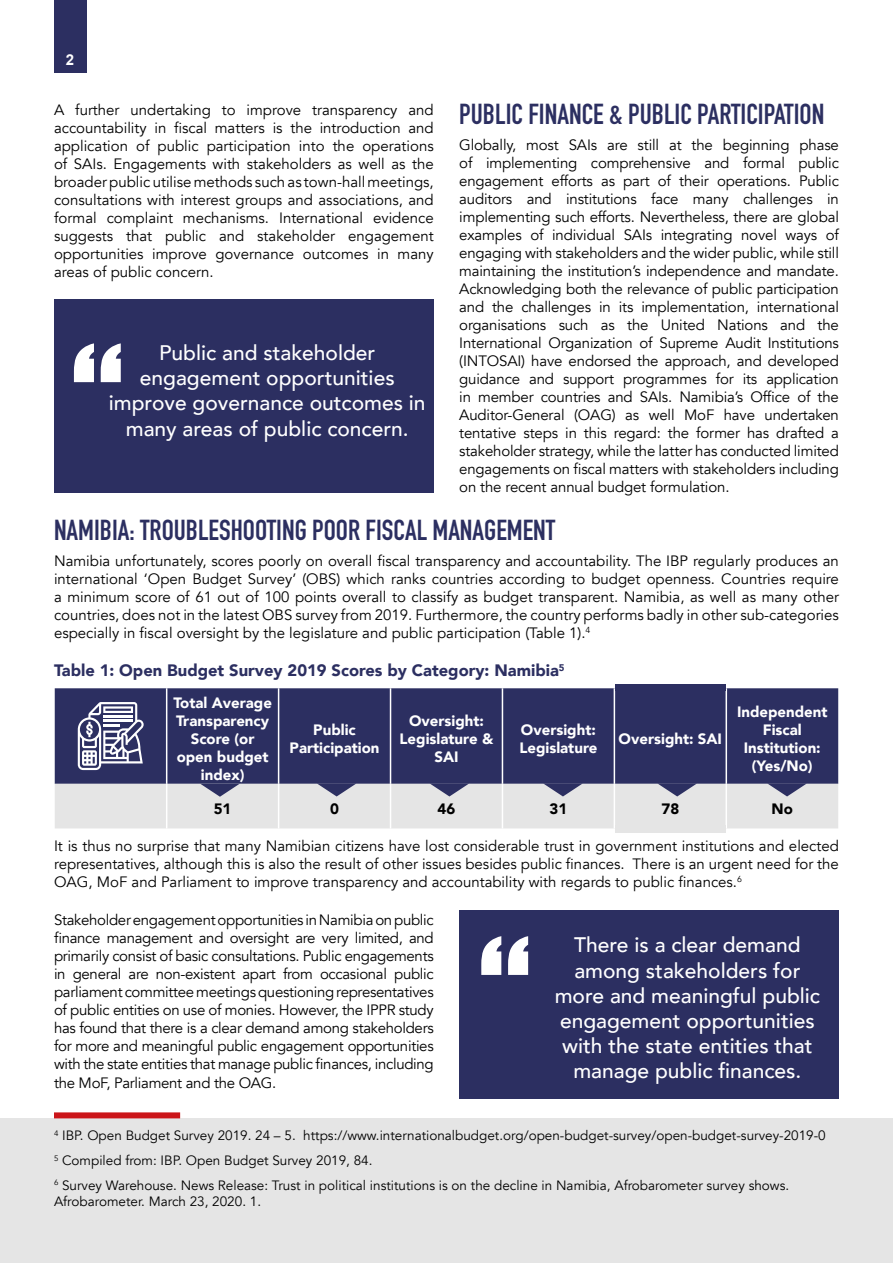
<style>
.page{position:relative;width:893px;height:1263px;background:#fff}
.page>*{position:absolute;margin:0;border:0;box-sizing:border-box;transform-origin:0 0}
.t1{font:151.5px "Impact";color:#fff}
.t2{font:700 28.5px "DIN Condensed";color:#2c2f61}
.t3{font:500 21px/25.2px "Avenir";color:#fff;text-align:center}
.t4{font:900 16.5px "Avenir";color:#2c2f61}
.t5{font:15px/18px "Avenir";color:#000;text-align:justify}
.t6{font:900 15px/18px "Avenir";color:#fff;text-align:center}
.t7{font:900 15px "Avenir";color:#000}
.t8{font:700 15px "Arial";color:#fff}
.t9{font:13.5px/24.8px "Avenir";color:#000}
</style>
<div class="page">
<div style="left:54px;top:0;width:32px;height:73px;background:#2c2f61"></div>
<div style="left:0;top:1118px;width:893px;height:145px;background:#e5e5e5"></div>
<div style="left:54px;top:1112px;width:126px;height:6px;background:#cb1519"></div>
<div style="left:55px;top:688px;width:783px;height:95px;background:#2c2f61"></div>
<hr style="left:166px;top:688px;width:1px;height:96px;background:#fff">
<hr style="left:278px;top:688px;width:1px;height:96px;background:#fff">
<hr style="left:390px;top:688px;width:1px;height:96px;background:#fff">
<hr style="left:502px;top:688px;width:1px;height:96px;background:#fff">
<hr style="left:614px;top:688px;width:1px;height:96px;background:#fff">
<hr style="left:725px;top:688px;width:2px;height:96px;background:#fff">
<svg style="left:78px;top:702px;width:66px;height:68px"></svg>
<div style="left:615px;top:685px;width:111px;height:6px;background:#2c2f61"></div>
<svg style="left:55px;top:783px;width:783px;height:45px"></svg>
<div style="left:615px;top:825px;width:110px;height:8px;background:#e5e5e5"></div>
<div style="left:54px;top:299px;width:380px;height:193px;background:#2c2f61"></div>
<div style="left:459px;top:910px;width:380px;height:189px;background:#2c2f61"></div>
<p class="t8" style="left:66px;top:50px;width:10px">2</p>
<p class="t5" style="left:54px;top:101px;width:381px">A further undertaking to improve transparency and accountability in fiscal matters is the introduction and application of public participation into the operations of SAIs. Engagements with stakeholders as well as the broader public utilise methods such as town-hall meetings, consultations with interest groups and associations, and formal complaint mechanisms. International evidence suggests that public and stakeholder engagement opportunities improve governance outcomes in many areas of public concern.</p>
<h2 class="t2" style="left:459px;top:95px;width:367px">PUBLIC FINANCE &amp; PUBLIC PARTICIPATION</h2>
<p class="t5" style="left:459px;top:136px;width:381px">Globally, most SAIs are still at the beginning phase of implementing comprehensive and formal public engagement efforts as part of their operations. Public auditors and institutions face many challenges in implementing such efforts. Nevertheless, there are global examples of individual SAIs integrating novel ways of engaging with stakeholders and the wider public, while still maintaining the institution’s independence and mandate.<br>Acknowledging both the relevance of public participation and the challenges in its implementation, international organisations such as the United Nations and the International Organization of Supreme Audit Institutions (INTOSAI) have endorsed the approach, and developed guidance and support programmes for its application in member countries and SAIs. Namibia’s Office of the Auditor-General (OAG) as well MoF have undertaken tentative steps in this regard: the former has drafted a stakeholder strategy, while the latter has conducted limited engagements on fiscal matters with stakeholders including on the recent annual budget formulation.</p>
<h2 class="t2" style="left:54px;top:510px;width:503px">NAMIBIA: TROUBLESHOOTING POOR FISCAL MANAGEMENT</h2>
<p class="t5" style="left:54px;top:552px;width:786px">Namibia unfortunately, scores poorly on overall fiscal transparency and accountability. The IBP regularly produces an international ‘Open Budget Survey’ (OBS) which ranks countries according to budget openness. Countries require a minimum score of 61 out of 100 points overall to classify as budget transparent. Namibia, as well as many other countries, does not in the latest OBS survey from 2019. Furthermore, the country performs badly in other sub-categories especially in fiscal oversight by the legislature and public participation (Table 1).<sup>4</sup></p>
<p class="t4" style="left:54px;top:656px;width:512px">Table 1: Open Budget Survey 2019 Scores by Category: Namibia<sup>5</sup></p>
<p class="t6" style="left:173px;top:693px;width:100px">Total Average<br>Transparency<br>Score (or open budget index)</p>
<h1 class="t1" style="left:71px;top:286px;width:54px">“</h1>
<h3 class="t3" style="left:109px;top:339px;width:318px">Public and stakeholder engagement opportunities improve governance outcomes in many areas of public concern.</h3>
<p class="t6" style="left:737px;top:702px;width:92px">Independent<br>Fiscal<br>Institution: (Yes/No)</p>
<p class="t6" style="left:290px;top:720px;width:92px">Public<br>Participation</p>
<p class="t6" style="left:400px;top:711px;width:95px">Oversight:<br>Legislature &amp;<br>SAI</p>
<p class="t6" style="left:519px;top:720px;width:80px;text-align:left">Oversight:<br>Legislature</p>
<p class="t6" style="left:619px;top:729px;width:105px">Oversight: SAI</p>
<p class="t7" style="left:214px;top:795px;width:19px">51</p>
<p class="t7" style="left:330px;top:795px;width:10px">0</p>
<p class="t7" style="left:438px;top:795px;width:19px">46</p>
<p class="t7" style="left:549px;top:795px;width:19px">31</p>
<p class="t7" style="left:661px;top:795px;width:19px">78</p>
<p class="t7" style="left:772px;top:795px;width:23px">No</p>
<p class="t5" style="left:54px;top:837px;width:786px">It is thus no surprise that many Namibian citizens have lost considerable trust in government institutions and elected representatives, although this is also the result of other issues besides public finances. There is an urgent need for the OAG, MoF and Parliament to improve transparency and accountability with regards to public finances.<sup>6</sup></p>
<p class="t5" style="left:54px;top:911px;width:381px">Stakeholder engagement opportunities in Namibia on public finance management and oversight are very limited, and primarily consist of basic consultations. Public engagements in general are non-existent apart from occasional public parliament committee meetings questioning representatives of public entities on use of monies. However, the IPPR study has found that there is a clear demand among stakeholders for more and meaningful public engagement opportunities with the state entities that manage public finances, including the MoF, Parliament and the OAG.</p>
<h1 class="t1" style="left:479px;top:879px;width:54px">“</h1>
<h3 class="t3" style="left:555px;top:931px;width:267px">There is a clear demand among stakeholders for more and meaningful public engagement opportunities with the state entities that</h3>
<h3 class="t3" style="left:573px;top:1057px;width:229px">manage public finances.</h3>
<p class="t9" style="left:54px;top:1123px;width:773px"><sup>4</sup> IBP. Open Budget Survey 2019. 24 – 5. https://www.internationalbudget.org/open-budget-survey/open-budget-survey-2019-0<br><sup>5</sup> Compiled from: IBP. Open Budget Survey 2019, 84.<br><sup>6</sup> Survey Warehouse. News Release: Trust in political institutions is on the decline in Namibia, Afrobarometer survey shows.</p>
<p class="t9" style="left:54px;top:1189px;width:209px">Afrobarometer. March 23, 2020. 1.</p>
</div>
